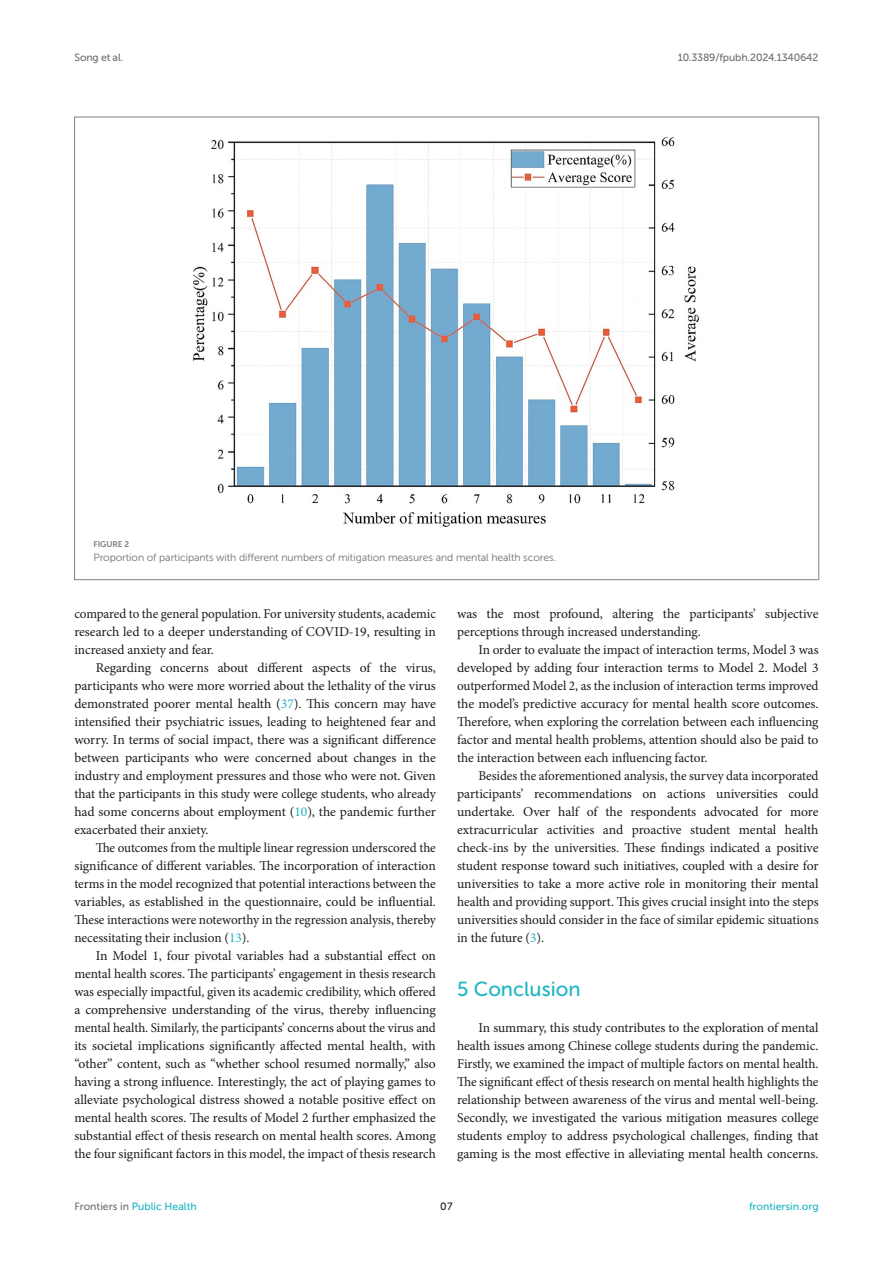
<style>
.page{position:relative;width:893px;height:1263px;background:#fff}
.page>*{position:absolute;margin:0;border:0;box-sizing:border-box;transform-origin:0 0}
.HEAD_1{font:20.25px "Museo Sans 500";color:#1db5c3}
.TEXT{font:13.5px/18px "Minion Pro";letter-spacing:-.005em;color:#1b1c1b;text-align:justify}
.TEXT_FLUSH{font:13.5px/18px "Minion Pro";letter-spacing:-.005em;color:#1b1c1b;text-align:justify}
.FIG_LEG{font:10.5px "Museo Sans 300";letter-spacing:-.01em;color:#706f70}
.t1{font:10.5px "Museo Sans 500";color:#1db5c3}
.t2{font:10.5px "Museo Sans 500";letter-spacing:-.015em;color:#706f70}
.t3{font:10.5px "Museo Sans 500";color:#1b1c1b}
.FIG_HD{font:8.25px "Museo Sans 700";letter-spacing:-.01em;color:#7e7f7f}
.s1{color:#1db5c3}
.s2{color:#706f70}
</style>
<div class="page">
<img style="left:193px;top:137px;width:506px;height:390px">
<p class="t2" style="left:74px;top:51px;width:50px">Song et al.</p>
<p class="t2" style="left:678px;top:51px;width:142px">10.3389/fpubh.2024.1340642</p>
<p class="FIG_HD" style="left:94px;top:540px;width:37px">FIGURE 2</p>
<p class="FIG_LEG" style="left:94px;top:551px;width:464px">Proportion of participants with different numbers of mitigation measures and mental health scores.</p>
<p class="TEXT" style="left:74px;top:605px;width:363px">compared to the general population. For university students, academic research led to a deeper understanding of COVID-19, resulting in increased anxiety and fear.</p>
<p class="TEXT" style="left:74px;top:659px;width:363px;text-indent:21px">Regarding concerns about different aspects of the virus, participants who were more worried about the lethality of the virus demonstrated poorer mental health (<span class="s1">37</span>). This concern may have intensified their psychiatric issues, leading to heightened fear and worry. In terms of social impact, there was a significant difference between participants who were concerned about changes in the industry and employment pressures and those who were not. Given that the participants in this study were college students, who already had some concerns about employment (<span class="s1">10</span>), the pandemic further exacerbated their anxiety.</p>
<p class="TEXT" style="left:74px;top:839px;width:363px;text-indent:21px">The outcomes from the multiple linear regression underscored the significance of different variables. The incorporation of interaction terms in the model recognized that potential interactions between the variables, as established in the questionnaire, could be influential.<br>These interactions were noteworthy in the regression analysis, thereby necessitating their inclusion (<span class="s1">13</span>).</p>
<p class="TEXT" style="left:74px;top:947px;width:363px;text-indent:21px">In Model 1, four pivotal variables had a substantial effect on mental health scores. The participants’ engagement in thesis research was especially impactful, given its academic credibility, which offered a comprehensive understanding of the virus, thereby influencing mental health. Similarly, the participants’ concerns about the virus and its societal implications significantly affected mental health, with “other” content, such as “whether school resumed normally,” also having a strong influence. Interestingly, the act of playing games to alleviate psychological distress showed a notable positive effect on mental health scores. The results of Model 2 further emphasized the substantial effect of thesis research on mental health scores. Among the four significant factors in this model, the impact of thesis research</p>
<p class="TEXT" style="left:457px;top:605px;width:363px">was the most profound, altering the participants’ subjective perceptions through increased understanding.</p>
<p class="TEXT" style="left:457px;top:641px;width:363px;text-indent:21px">In order to evaluate the impact of interaction terms, Model 3 was developed by adding four interaction terms to Model 2. Model 3 outperformed Model 2, as the inclusion of interaction terms improved the model’s predictive accuracy for mental health score outcomes.<br>Therefore, when exploring the correlation between each influencing factor and mental health problems, attention should also be paid to the interaction between each influencing factor.</p>
<p class="TEXT" style="left:457px;top:767px;width:363px;text-indent:21px">Besides the aforementioned analysis, the survey data incorporated participants’ recommendations on actions universities could undertake. Over half of the respondents advocated for more extracurricular activities and proactive student mental health check-ins by the universities. These findings indicated a positive student response toward such initiatives, coupled with a desire for universities to take a more active role in monitoring their mental health and providing support. This gives crucial insight into the steps universities should consider in the face of similar epidemic situations in the future (<span class="s1">3</span>).</p>
<p class="HEAD_1" style="left:457px;top:978px;width:125px">5 Conclusion</p>
<p class="TEXT_FLUSH" style="left:457px;top:1019px;width:363px;text-indent:21px">In summary, this study contributes to the exploration of mental health issues among Chinese college students during the pandemic.<br>Firstly, we examined the impact of multiple factors on mental health.<br>The significant effect of thesis research on mental health highlights the relationship between awareness of the virus and mental well-being.<br>Secondly, we investigated the various mitigation measures college students employ to address psychological challenges, finding that gaming is the most effective in alleviating mental health concerns.</p>
<p class="t1" style="left:74px;top:1200px;width:124px"><span class="s2">Frontiers in</span> Public Health</p>
<p class="t3" style="left:440px;top:1200px;width:14px">07</p>
<p class="t1" style="left:749px;top:1200px;width:71px">frontiersin.org</p>
</div>
